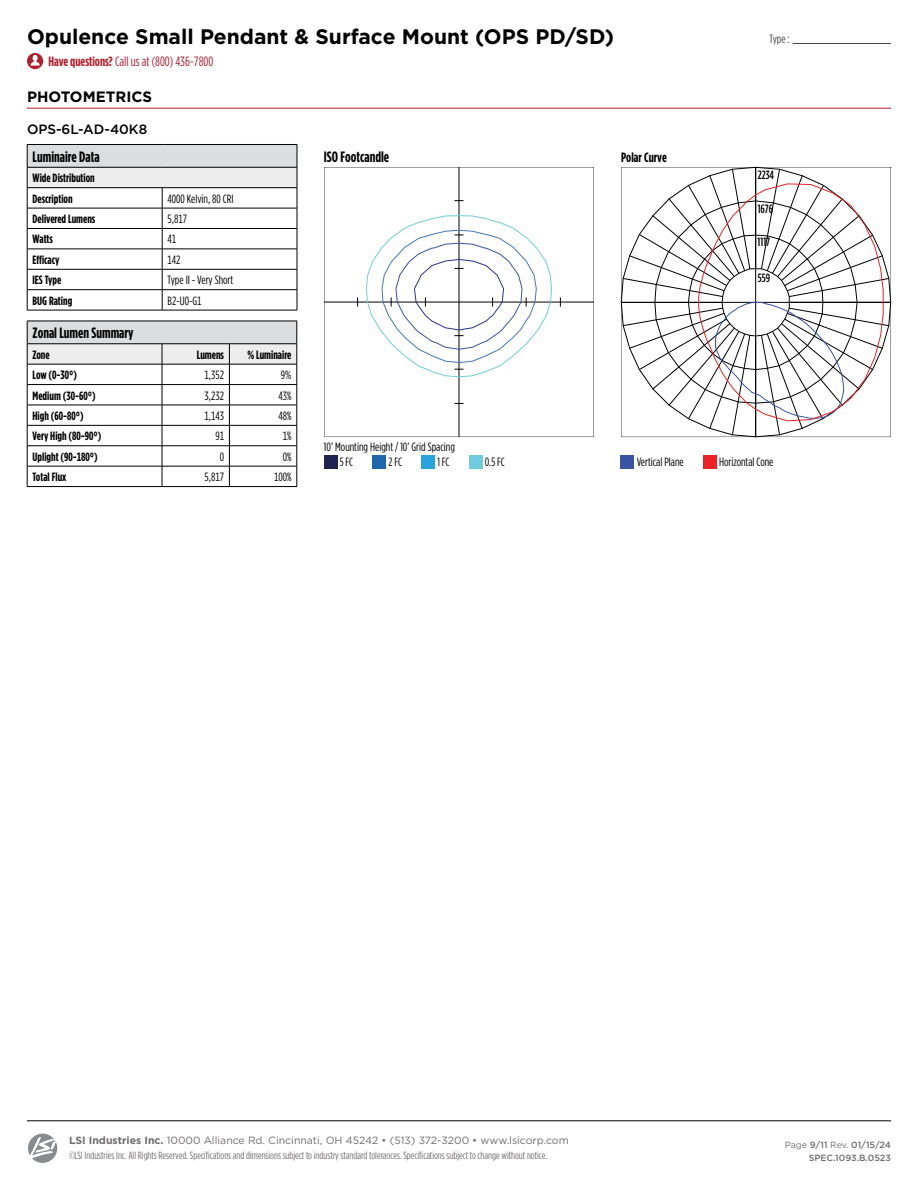
<style>
.page{position:relative;width:918px;height:1188px;background:#fff}
.page>*{position:absolute;margin:0;border:0;box-sizing:border-box;transform-origin:0 0}
.t1{font:700 21px "Gotham";color:#000}
.t2{font:700 15px "Gotham Condensed";color:#000}
.t3{font:700 15px "Gotham";color:#000}
.t4{font:13.5px "Gotham Condensed";color:#b01f2c}
.t5{font:500 13.5px "Gotham";color:#000}
.t6{font:700 13.5px "Gotham Condensed";color:#000}
.t7{font:700 12px/20.4px "Gotham Condensed";color:#000}
.t8{font:12px/15px "Gotham Condensed";color:#000}
.t9{font:500 12px "Gotham Condensed";color:#010101}
.t10{font:12px "Gotham Condensed";color:#474748}
.t11{font:10.5px "Gotham Condensed";color:#706c6d}
.t12{font:10.5px "Gotham";color:#706c6d}
.t13{font:500 9px/13.5px "Gotham";color:#6d6e71;text-align:right}
.s1{font-weight:700}
.s2{font-weight:400}
</style>
<div class="page">
<svg style="left:28px;top:1134px;width:29px;height:29px"></svg>
<hr style="left:27px;top:1121px;width:864px;height:1px;background:#000">
<hr style="left:27px;top:108px;width:864px;height:1px;background:#b12028">
<svg style="left:27px;top:53px;width:16px;height:16px"></svg>
<hr style="left:793px;top:43px;width:98px;height:1px;background:#474748">
<div style="left:27px;top:144px;width:270px;height:23px;background:#dcddde"></div>
<div style="left:27px;top:167px;width:270px;height:21px;background:#ededee"></div>
<hr style="left:162px;top:187px;width:135px;height:1px;background:#000">
<hr style="left:162px;top:208px;width:135px;height:1px;background:#000">
<hr style="left:162px;top:228px;width:135px;height:1px;background:#000">
<hr style="left:162px;top:249px;width:135px;height:1px;background:#000">
<hr style="left:162px;top:269px;width:135px;height:1px;background:#000">
<hr style="left:162px;top:289px;width:135px;height:1px;background:#000">
<svg style="left:162px;top:188px;width:1px;height:122px"></svg>
<hr style="left:162px;top:310px;width:135px;height:1px;background:#000">
<hr style="left:27px;top:144px;width:135px;height:1px;background:#000">
<hr style="left:162px;top:144px;width:135px;height:1px;background:#000">
<svg style="left:297px;top:145px;width:1px;height:165px"></svg>
<hr style="left:27px;top:208px;width:135px;height:1px;background:#000">
<hr style="left:27px;top:228px;width:135px;height:1px;background:#000">
<hr style="left:27px;top:249px;width:135px;height:1px;background:#000">
<hr style="left:27px;top:269px;width:135px;height:1px;background:#000">
<hr style="left:27px;top:289px;width:135px;height:1px;background:#000">
<hr style="left:27px;top:310px;width:135px;height:1px;background:#000">
<svg style="left:27px;top:145px;width:1px;height:165px"></svg>
<hr style="left:27px;top:167px;width:135px;height:1px;background:#000">
<hr style="left:162px;top:167px;width:135px;height:1px;background:#000">
<hr style="left:27px;top:187px;width:135px;height:1px;background:#000">
<hr style="left:162px;top:486px;width:67px;height:1px;background:#000">
<hr style="left:229px;top:486px;width:68px;height:1px;background:#000">
<hr style="left:27px;top:486px;width:135px;height:1px;background:#000">
<svg style="left:27px;top:321px;width:271px;height:165px"></svg>
<hr style="left:27px;top:364px;width:135px;height:1px;background:#000">
<svg style="left:324px;top:167px;width:270px;height:270px"></svg>
<hr style="left:459px;top:167px;width:1px;height:270px;background:#010101">
<hr style="left:324px;top:302px;width:270px;height:1px;background:#010101">
<div style="left:324px;top:455px;width:13px;height:14px;background:#1e2352"></div>
<div style="left:373px;top:455px;width:13px;height:14px;background:#1f66ad"></div>
<div style="left:422px;top:455px;width:13px;height:14px;background:#29a3dd"></div>
<div style="left:469px;top:455px;width:14px;height:14px;background:#6fccdd"></div>
<div style="left:621px;top:455px;width:13px;height:14px;background:#3a53a4"></div>
<div style="left:703px;top:455px;width:14px;height:14px;background:#ed2224"></div>
<svg style="left:621px;top:167px;width:270px;height:270px"></svg>
<svg style="left:698px;top:183px;width:186px;height:239px"></svg>
<svg style="left:366px;top:215px;width:186px;height:163px"></svg>
<h1 class="t1" style="left:27px;top:22px;width:589px">Opulence Small Pendant &amp; Surface Mount (OPS PD/SD)</h1>
<p class="t4" style="left:49px;top:53px;width:166px"><span class="s1">Have questions?</span> Call us at (800) 436-7800</p>
<p class="t10" style="left:770px;top:32px;width:22px">Type :</p>
<p class="t3" style="left:27px;top:87px;width:127px">PHOTOMETRICS</p>
<p class="t5" style="left:27px;top:120px;width:122px">OPS-6L-AD-40K8</p>
<p class="t2" style="left:33px;top:148px;width:69px">Luminaire Data</p>
<p class="t7" style="left:33px;top:168px;width:64px">Wide Distribution<br>Description</p>
<p class="t8" style="left:168px;top:191px;width:67px">4000 Kelvin, 80 CRI</p>
<p class="t7" style="left:33px;top:209px;width:64px">Delivered Lumens</p>
<p class="t8" style="left:168px;top:211px;width:21px">5,817</p>
<p class="t7" style="left:33px;top:229px;width:22px">Watts</p>
<p class="t8" style="left:168px;top:232px;width:10px">41</p>
<p class="t7" style="left:33px;top:249px;width:28px">Efficacy</p>
<p class="t8" style="left:168px;top:252px;width:14px">142</p>
<p class="t7" style="left:33px;top:270px;width:30px">IES Type</p>
<p class="t8" style="left:168px;top:272px;width:67px">Type II - Very Short</p>
<p class="t7" style="left:33px;top:290px;width:41px">BUG Rating</p>
<p class="t8" style="left:168px;top:293px;width:36px">B2-U0-G1</p>
<p class="t2" style="left:33px;top:324px;width:103px">Zonal Lumen Summary</p>
<p class="t7" style="left:33px;top:344px;width:19px">Zone</p>
<p class="t7" style="left:197px;top:344px;width:29px">Lumens</p>
<p class="t7" style="left:247px;top:344px;width:46px">% Luminaire</p>
<p class="t7" style="left:33px;top:365px;width:46px">Low (0-30°)</p>
<p class="t8" style="left:205px;top:367px;width:21px">1,352</p>
<p class="t8" style="left:281px;top:367px;width:12px">9%</p>
<p class="t7" style="left:33px;top:385px;width:65px">Medium (30-60°)</p>
<p class="t8" style="left:205px;top:388px;width:21px">3,232</p>
<p class="t8" style="left:278px;top:388px;width:14px">43%</p>
<p class="t7" style="left:33px;top:406px;width:53px">High (60-80°)</p>
<p class="t8" style="left:205px;top:408px;width:21px">1,143</p>
<p class="t8" style="left:278px;top:408px;width:14px">48%</p>
<p class="t7" style="left:33px;top:426px;width:70px">Very High (80-90°)</p>
<p class="t8" style="left:215px;top:429px;width:10px">91</p>
<p class="t8" style="left:283px;top:429px;width:10px">1%</p>
<p class="t7" style="left:33px;top:446px;width:67px">Uplight (90-180°)</p>
<p class="t8" style="left:220px;top:449px;width:6px">0</p>
<p class="t8" style="left:283px;top:449px;width:10px">0%</p>
<p class="t7" style="left:33px;top:467px;width:35px">Total Flux</p>
<p class="t8" style="left:205px;top:469px;width:21px">5,817</p>
<p class="t8" style="left:274px;top:469px;width:19px">100%</p>
<p class="t2" style="left:324px;top:148px;width:67px">ISO Footcandle</p>
<p class="t6" style="left:621px;top:149px;width:47px">Polar Curve</p>
<p class="t9" style="left:758px;top:168px;width:18px">2234</p>
<p class="t9" style="left:758px;top:201px;width:17px">1676</p>
<p class="t9" style="left:758px;top:235px;width:14px">1117</p>
<p class="t9" style="left:758px;top:271px;width:14px">559</p>
<p class="t8" style="left:340px;top:439px;width:117px;text-indent:-16px">10’ Mounting Height / 10’ Grid Spacing<br>5 FC</p>
<p class="t8" style="left:389px;top:454px;width:15px">2 FC</p>
<p class="t8" style="left:437px;top:454px;width:14px">1 FC</p>
<p class="t8" style="left:485px;top:454px;width:21px">0.5 FC</p>
<p class="t8" style="left:637px;top:454px;width:49px">Vertical Plane</p>
<p class="t8" style="left:719px;top:454px;width:56px">Horizontal Cone</p>
<p class="t12" style="left:69px;top:1134px;width:501px"><span class="s1">LSI Industries Inc.</span> 10000 Alliance Rd. Cincinnati, OH 45242 • (513) 372-3200 • www.lsicorp.com</p>
<p class="t11" style="left:69px;top:1150px;width:480px">©LSI Industries Inc. All Rights Reserved. Specifications and dimensions subject to industry standard tolerances. Specifications subject to change without notice.</p>
<p class="t13" style="left:785px;top:1137px;width:108px"><span class="s2">Page</span> 9/11 <span class="s2">Rev.</span> 01/15/24<br>SPEC.1093.B.0523</p>
</div>
